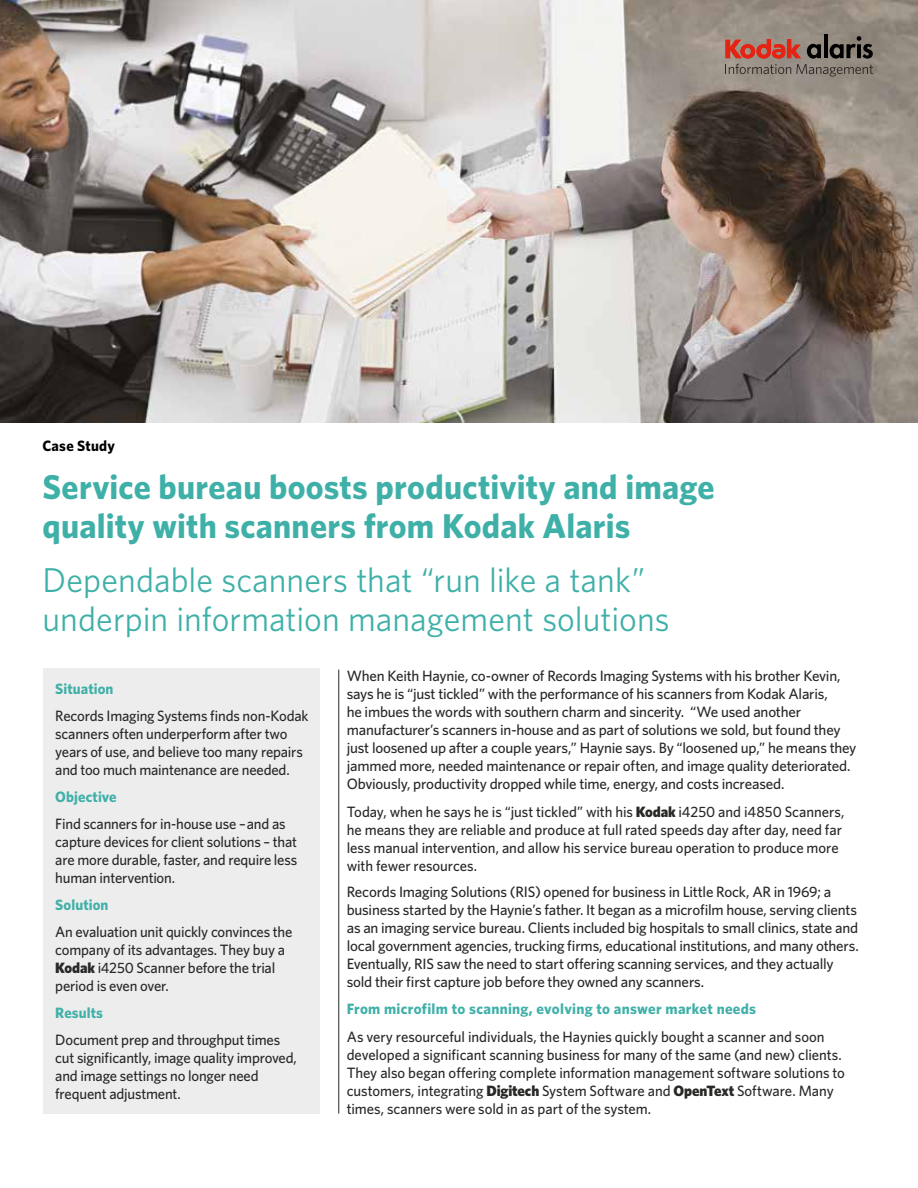
<style>
.page{position:relative;width:918px;height:1188px;background:#fff}
.page>*{position:absolute;margin:0;border:0;box-sizing:border-box;transform-origin:0 0}
.t1{font:34.5px/39px "Whitney";color:#3fb0a8}
.t2{font:700 34.5px/39px "Whitney";letter-spacing:.005em;color:#3fb0a8}
.t3{font:500 15px/18px "Whitney";letter-spacing:-.015em;color:#282827}
.t4{font:700 15px "Whitney";letter-spacing:.01em;color:#3fb0a8}
.t5{font:700 15px "Whitney";letter-spacing:.015em;color:#000}
.s1{font-weight:900}
</style>
<div class="page">
<div style="left:44px;top:668px;width:276px;height:446px;background:#ededed"></div>
<img style="left:0;top:0;width:918px;height:423px">
<hr style="left:339px;top:670px;width:1px;height:444px;background:#282827">
<hr style="left:824px;top:34px;width:4px;height:24px;background:#000">
<svg style="left:725px;top:36px;width:148px;height:41px;background:#8c6b62"></svg>
<p class="t5" style="left:43px;top:435px;width:74px">Case Study</p>
<h1 class="t2" style="left:43px;top:466px;width:674px">Service bureau boosts productivity and image quality with scanners from Kodak Alaris</h1>
<h1 class="t1" style="left:43px;top:559px;width:628px">Dependable scanners that “run like a tank” underpin information management solutions</h1>
<p class="t4" style="left:55px;top:678px;width:60px">Situation</p>
<p class="t3" style="left:55px;top:706px;width:255px">Records Imaging Systems finds non-Kodak scanners often underperform after two years of use, and believe too many repairs and too much maintenance are needed.</p>
<p class="t4" style="left:55px;top:786px;width:63px">Objective</p>
<p class="t3" style="left:55px;top:814px;width:244px">Find scanners for in-house use – and as capture devices for client solutions – that are more durable, faster, and require less human intervention.</p>
<p class="t4" style="left:55px;top:894px;width:55px">Solution</p>
<p class="t3" style="left:55px;top:922px;width:239px">An evaluation unit quickly convinces the company of its advantages. They buy a <span class="s1">Kodak</span> i4250 Scanner before the trial period is even over.</p>
<p class="t4" style="left:55px;top:1002px;width:49px">Results</p>
<p class="t3" style="left:55px;top:1030px;width:243px">Document prep and throughput times cut significantly, image quality improved, and image settings no longer need frequent adjustment.</p>
<p class="t3" style="left:347px;top:667px;width:511px">When Keith Haynie, co-owner of Records Imaging Systems with his brother Kevin, says he is “just tickled” with the performance of his scanners from Kodak Alaris,<br>he imbues the words with southern charm and sincerity. “We used another manufacturer’s scanners in-house and as part of solutions we sold, but found they just loosened up after a couple years,” Haynie says. By “loosened up,” he means they jammed more, needed maintenance or repair often, and image quality deteriorated.<br>Obviously, productivity dropped while time, energy, and costs increased.</p>
<p class="t3" style="left:347px;top:802px;width:499px">Today, when he says he is “just tickled” with his <span class="s1">Kodak</span> i4250 and i4850 Scanners, he means they are reliable and produce at full rated speeds day after day, need far less manual intervention, and allow his service bureau operation to produce more with fewer resources.</p>
<p class="t3" style="left:347px;top:883px;width:514px">Records Imaging Solutions (RIS) opened for business in Little Rock, AR in 1969; a business started by the Haynie’s father. It began as a microfilm house, serving clients as an imaging service bureau. Clients included big hospitals to small clinics, state and local government agencies, trucking firms, educational institutions, and many others.<br>Eventually, RIS saw the need to start offering scanning services, and they actually sold their first capture job before they owned any scanners.</p>
<p class="t4" style="left:347px;top:998px;width:411px">From microfilm to scanning, evolving to answer market needs</p>
<p class="t3" style="left:347px;top:1027px;width:500px">As very resourceful individuals, the Haynies quickly bought a scanner and soon developed a significant scanning business for many of the same (and new) clients.<br>They also began offering complete information management software solutions to customers, integrating <span class="s1">Digitech</span> System Software and <span class="s1">OpenText</span> Software. Many times, scanners were sold in as part of the system.</p>
</div>
